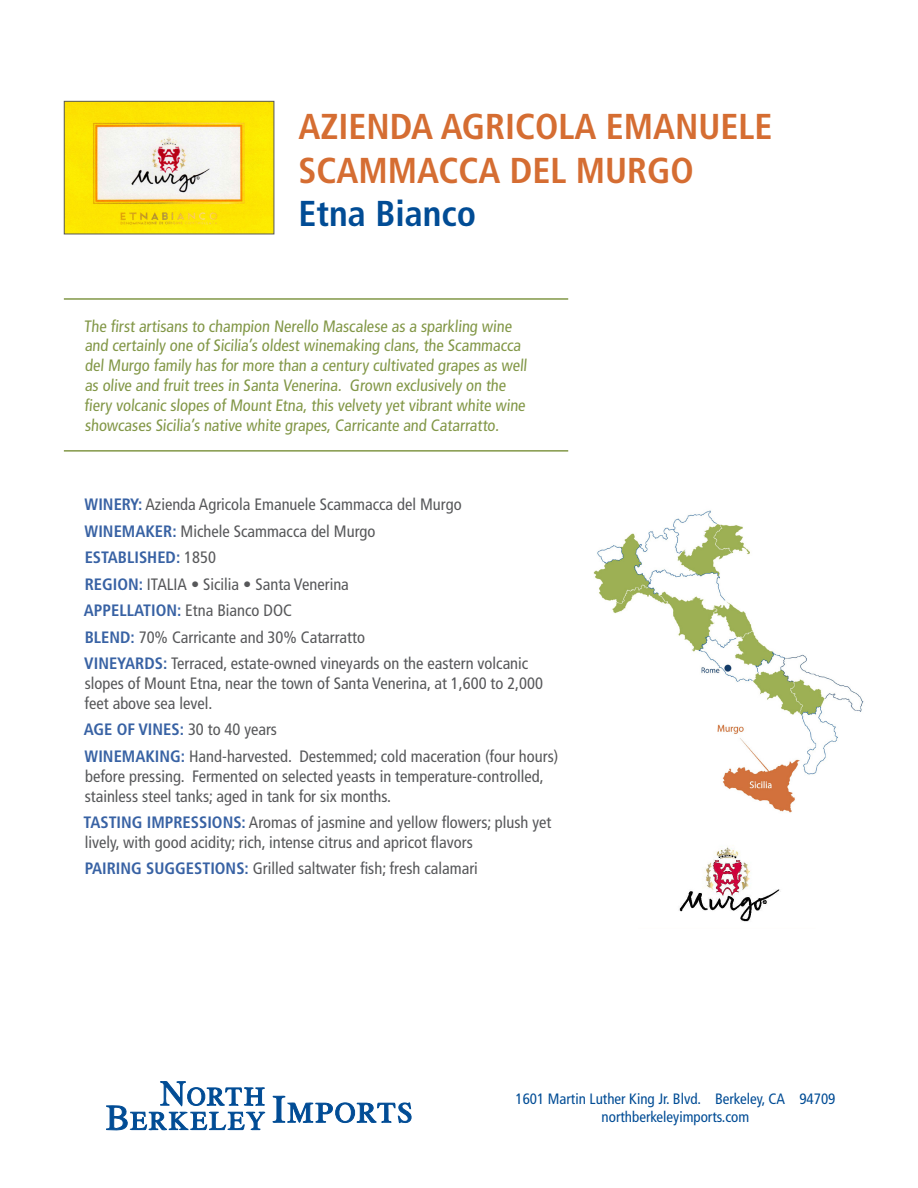
<style>
.page{position:relative;width:918px;height:1188px;background:#fff}
.page>*{position:absolute;margin:0;border:0;box-sizing:border-box;transform-origin:0 0}
.t1{font:700 condensed 36px/43.2px "Frutiger LT Std";color:#d56d32}
.t2{font:700 condensed 36px "Frutiger LT Std";color:#014c95}
.info{font:condensed 16.5px/19.8px "Frutiger LT Std";color:#57585a}
.t3{font:condensed 16.5px/19.8px "Frutiger LT Std";letter-spacing:-.005em;color:#829747}
.info-2{font:700 condensed 16.5px "Frutiger LT Std";color:#3862a4}
.t4{font:condensed 15px "Frutiger LT Std";color:#014c95}
.s1{font-weight:700;color:#3862a4}
.s2{font-weight:400;color:#57585a}
</style>
<div class="page">
<hr style="left:64px;top:298px;width:504px;height:2px;background:#829747">
<hr style="left:64px;top:450px;width:504px;height:2px;background:#829747">
<img style="left:66px;top:103px;width:206px;height:129px">
<div style="left:64px;top:101px;width:210px;height:133px;border:1px solid #57585a"></div>
<img style="left:593px;top:510px;width:271px;height:303px">
<img style="left:679px;top:846px;width:102px;height:76px">
<svg style="left:106px;top:1081px;width:160px;height:50px"></svg>
<svg style="left:272px;top:1095px;width:140px;height:29px"></svg>
<p class="t1" style="left:299px;top:105px;width:475px">AZIENDA AGRICOLA EMANUELE<br>SCAMMACCA DEL MURGO</p>
<p class="t2" style="left:299px;top:192px;width:179px">Etna Bianco</p>
<p class="t3" style="left:84px;top:316px;width:446px">The first artisans to champion Nerello Mascalese as a sparkling wine and certainly one of Sicilia’s oldest winemaking clans, the Scammacca del Murgo family has for more than a century cultivated grapes as well as olive and fruit trees in Santa Venerina. Grown exclusively on the fiery volcanic slopes of Mount Etna, this velvety yet vibrant white wine showcases Sicilia’s native white grapes, Carricante and Catarratto.</p>
<p class="info" style="left:85px;top:494px;width:378px"><span class="s1">WINERY:</span> Azienda Agricola Emanuele Scammacca del Murgo</p>
<p class="info" style="left:85px;top:521px;width:292px"><span class="s1">WINEMAKER:</span> Michele Scammacca del Murgo</p>
<p class="info-2" style="left:85px;top:548px;width:133px">ESTABLISHED: <span class="s2">1850</span></p>
<p class="info" style="left:85px;top:574px;width:266px"><span class="s1">REGION:</span> ITALIA • Sicilia • Santa Venerina</p>
<p class="info" style="left:84px;top:601px;width:210px"><span class="s1">APPELLATION:</span> Etna Bianco DOC</p>
<p class="info" style="left:85px;top:627px;width:282px"><span class="s1">BLEND:</span> 70% Carricante and 30% Catarratto</p>
<p class="info" style="left:84px;top:654px;width:460px"><span class="s1">VINEYARDS:</span> Terraced, estate-owned vineyards on the eastern volcanic slopes of Mount Etna, near the town of Santa Venerina, at 1,600 to 2,000 feet above sea level.</p>
<p class="info-2" style="left:84px;top:720px;width:195px">AGE OF VINES: <span class="s2">30 to 40 years</span></p>
<p class="info" style="left:85px;top:746px;width:475px"><span class="s1">WINEMAKING:</span> Hand-harvested. Destemmed; cold maceration (four hours) before pressing. Fermented on selected yeasts in temperature-controlled, stainless steel tanks; aged in tank for six months.</p>
<p class="info" style="left:84px;top:813px;width:469px"><span class="s1">TASTING IMPRESSIONS:</span> Aromas of jasmine and yellow flowers; plush yet lively, with good acidity; rich, intense citrus and apricot flavors</p>
<p class="info" style="left:85px;top:859px;width:395px"><span class="s1">PAIRING SUGGESTIONS:</span> Grilled saltwater fish; fresh calamari</p>
<p class="t4" style="left:516px;top:1090px;width:321px">1601 Martin Luther King Jr. Blvd. Berkeley, CA 94709</p>
<p class="t4" style="left:602px;top:1108px;width:149px">northberkeleyimports.com</p>
</div>
